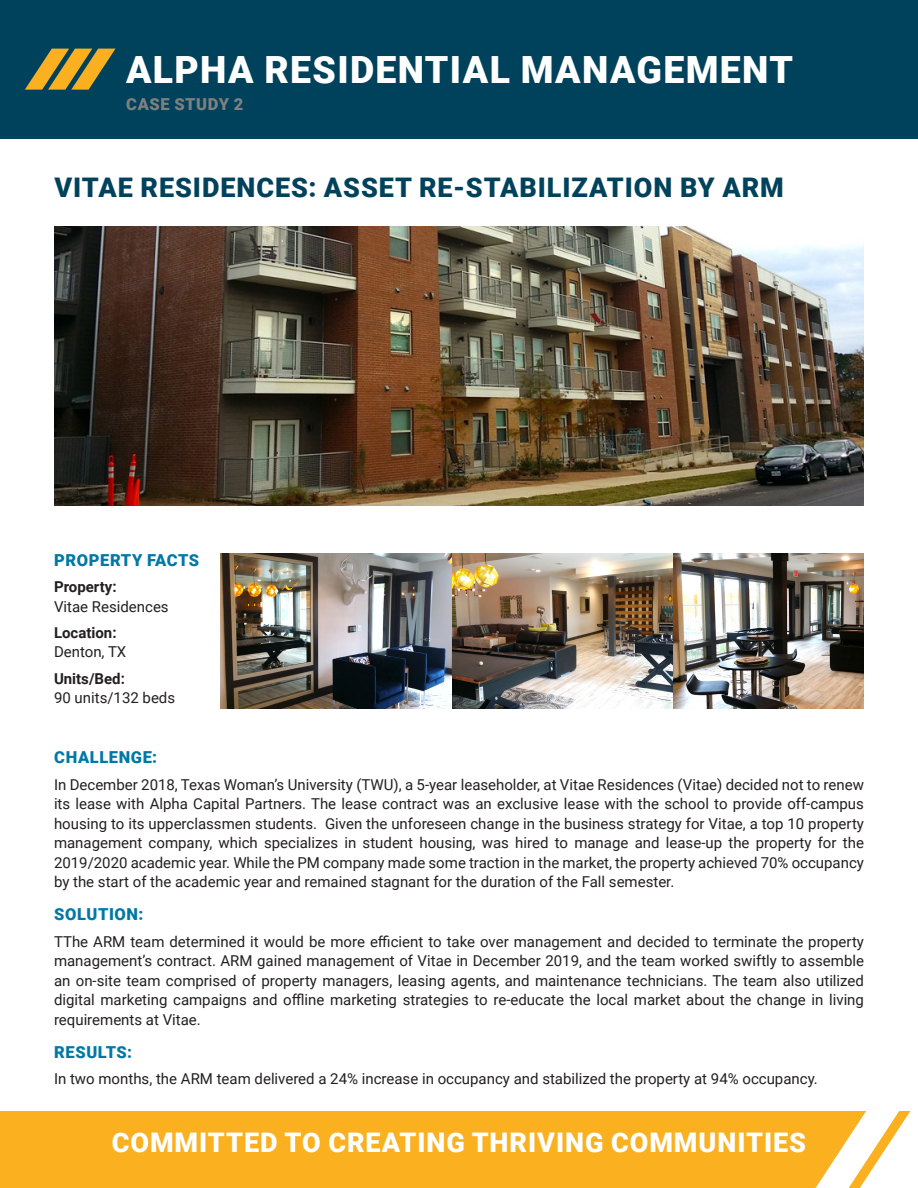
<style>
.page{position:relative;width:918px;height:1188px;background:#fff}
.page>*{position:absolute;margin:0;border:0;box-sizing:border-box;transform-origin:0 0}
.t1{font:900 37.5px "Roboto";letter-spacing:.035em;color:#fff}
.Titles{font:900 27px "Roboto";letter-spacing:.035em;color:#00425c}
.t2{font:900 27px "Roboto";letter-spacing:.035em;color:#fff}
.Subtitles{font:900 16.5px "Roboto";letter-spacing:.035em;color:#0078a6}
.Bio_Name{font:900 16.5px "Roboto";letter-spacing:.035em;color:#808080}
.Body-long{font:15px/19.5px "Roboto";color:#231f20;text-align:justify}
.Body-long-2{font:700 15px/19.5px "Roboto";color:#231f20}
.s1{font-weight:700}
.s2{font-weight:400}
</style>
<div class="page">
<img style="left:54px;top:226px;width:810px;height:279px">
<div style="left:0;top:0;width:918px;height:138px;background:#00425c"></div>
<svg style="left:25px;top:49px;width:91px;height:41px"></svg>
<div style="left:0;top:1111px;width:918px;height:77px;background:#fab01f"></div>
<svg style="left:816px;top:1111px;width:102px;height:77px"></svg>
<img style="left:221px;top:553px;width:232px;height:155px">
<img style="left:453px;top:553px;width:411px;height:155px">
<h1 class="t1" style="left:126px;top:44px;width:668px">ALPHA RESIDENTIAL MANAGEMENT</h1>
<p class="Bio_Name" style="left:126px;top:92px;width:118px">CASE STUDY 2</p>
<p class="Titles" style="left:54px;top:168px;width:731px">VITAE RESIDENCES: ASSET RE-STABILIZATION BY ARM</p>
<p class="Subtitles" style="left:54px;top:548px;width:146px">PROPERTY FACTS</p>
<p class="Body-long" style="left:54px;top:576px;width:116px"><span class="s1">Property:<br></span>Vitae Residences</p>
<p class="Body-long-2" style="left:54px;top:622px;width:74px">Location:<br><span class="s2">Denton, TX</span></p>
<p class="Body-long" style="left:54px;top:668px;width:123px"><span class="s1">Units/Bed:<br></span>90 units/132 beds</p>
<p class="Subtitles" style="left:54px;top:746px;width:104px">CHALLENGE:</p>
<p class="Body-long" style="left:54px;top:774px;width:812px">In December 2018, Texas Woman’s University (TWU), a 5-year leaseholder, at Vitae Residences (Vitae) decided not to renew its lease with Alpha Capital Partners. The lease contract was an exclusive lease with the school to provide off-campus housing to its upperclassmen students. Given the unforeseen change in the business strategy for Vitae, a top 10 property management company, which specializes in student housing, was hired to manage and lease-up the property for the 2019/2020 academic year. While the PM company made some traction in the market, the property achieved 70% occupancy by the start of the academic year and remained stagnant for the duration of the Fall semester.</p>
<p class="Subtitles" style="left:54px;top:903px;width:91px">SOLUTION:</p>
<p class="Body-long" style="left:54px;top:931px;width:812px">TThe ARM team determined it would be more efficient to take over management and decided to terminate the property management’s contract. ARM gained management of Vitae in December 2019, and the team worked swiftly to assemble an on-site team comprised of property managers, leasing agents, and maintenance technicians. The team also utilized digital marketing campaigns and offline marketing strategies to re-educate the local market about the change in living requirements at Vitae.</p>
<p class="Subtitles" style="left:54px;top:1041px;width:79px">RESULTS:</p>
<p class="Body-long" style="left:54px;top:1069px;width:765px">In two months, the ARM team delivered a 24% increase in occupancy and stabilized the property at 94% occupancy.</p>
<h2 class="t2" style="left:112px;top:1123px;width:696px">COMMITTED TO CREATING THRIVING COMMUNITIES</h2>
</div>
